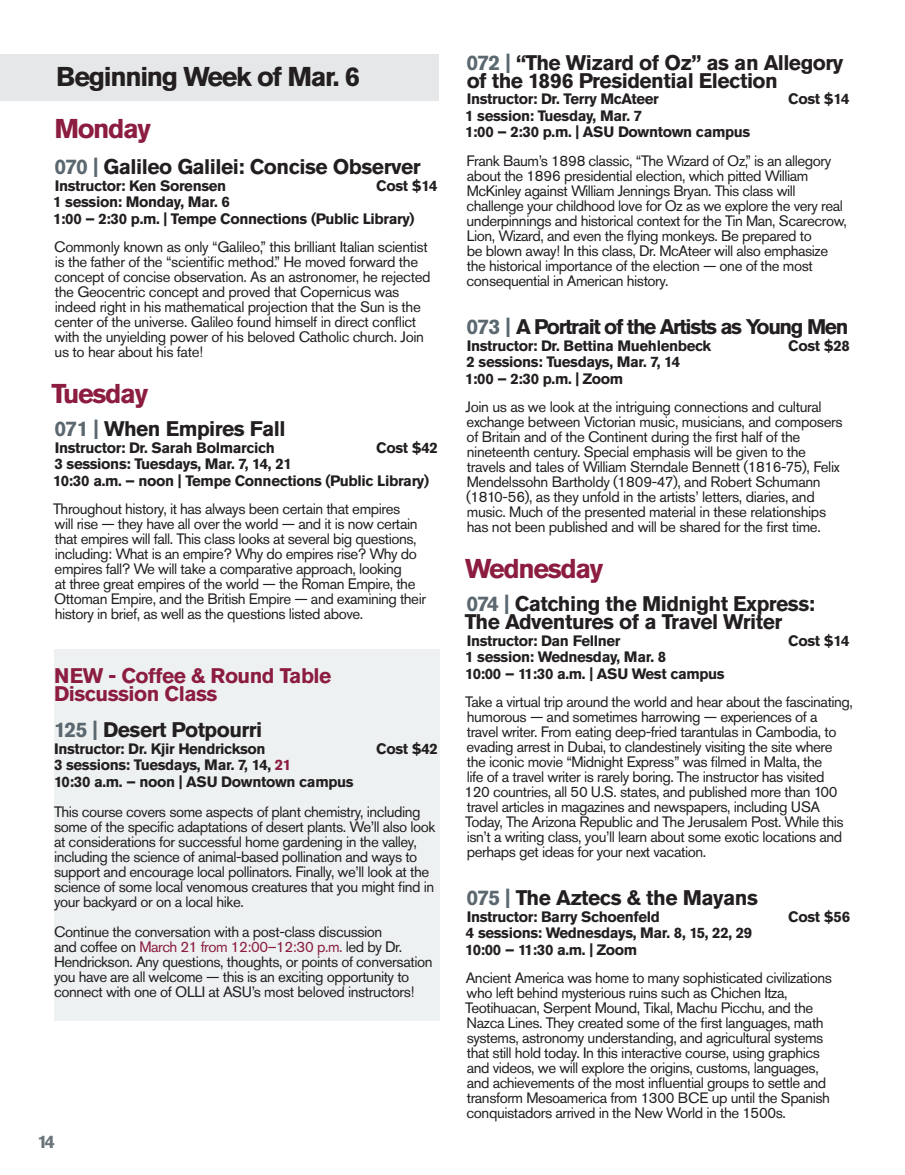
<style>
.page{position:relative;width:905px;height:1175px;background:#fff}
.page>*{position:absolute;margin:0;border:0;box-sizing:border-box;transform-origin:0 0}
.Day_of_the_Week{font:700 27px "Akzidenz Grotesk Std";letter-spacing:-.05em;color:#8c1d40}
.t1{font:700 27px "Akzidenz Grotesk Std";letter-spacing:-.05em;color:#231f20}
.Day_of_the_Week-2{font:700 21px/18px "Akzidenz Grotesk Std";letter-spacing:-.025em;color:#231f20}
.Day_of_the_Week-3{font:700 21px/18px "Akzidenz Grotesk Std";letter-spacing:-.025em;color:#8c1d40}
.Day_of_the_Week-4{font:700 21px "Akzidenz Grotesk Std";letter-spacing:-.065em;color:#231f20}
.t2{font:700 18px "Akzidenz Grotesk Std";color:#6a747b}
.Day_of_the_Week-5{font:15px/15px "Akzidenz Grotesk Std";letter-spacing:-.03em;color:#231f20}
.Day_of_the_Week-6{font:700 15px/16.5px "Akzidenz Grotesk Std";letter-spacing:-.025em;color:#231f20}
.s1{color:#5b6870}
.s2{color:#8c1d40}
</style>
<div class="page">
<div style="left:54px;top:649px;width:385px;height:372px;background:#edf1f2"></div>
<div style="left:0;top:54px;width:438px;height:47px;background:#e6e7e9"></div>
<p class="t1" style="left:56px;top:61px;width:305px">Beginning Week of Mar. 6</p>
<p class="Day_of_the_Week" style="left:54px;top:113px;width:98px">Monday</p>
<p class="Day_of_the_Week-2" style="left:55px;top:158px;width:367px"><span class="s1">070 |</span> Galileo Galilei: Concise Observer</p>
<p class="Day_of_the_Week-6" style="left:55px;top:177px;width:173px">Instructor: Ken Sorensen</p>
<p class="Day_of_the_Week-6" style="left:376px;top:177px;width:63px">Cost $14</p>
<p class="Day_of_the_Week-6" style="left:53px;top:194px;width:363px">1 session: Monday, Mar. 6<br>1:00 – 2:30 p.m. | Tempe Connections (Public Library)</p>
<p class="Day_of_the_Week-5" style="left:54px;top:239px;width:378px">Commonly known as only “Galileo,” this brilliant Italian scientist is the father of the “scientific method.” He moved forward the concept of concise observation. As an astronomer, he rejected the Geocentric concept and proved that Copernicus was indeed right in his mathematical projection that the Sun is the center of the universe. Galileo found himself in direct conflict with the unyielding power of his beloved Catholic church. Join us to hear about his fate!</p>
<p class="Day_of_the_Week" style="left:52px;top:378px;width:98px">Tuesday</p>
<p class="Day_of_the_Week-2" style="left:55px;top:420px;width:232px"><span class="s1">071 |</span> When Empires Fall</p>
<p class="Day_of_the_Week-6" style="left:55px;top:439px;width:221px">Instructor: Dr. Sarah Bolmarcich</p>
<p class="Day_of_the_Week-6" style="left:376px;top:439px;width:63px">Cost $42</p>
<p class="Day_of_the_Week-6" style="left:53px;top:456px;width:377px">3 sessions: Tuesdays, Mar. 7, 14, 21<br>10:30 a.m. – noon | Tempe Connections (Public Library)</p>
<p class="Day_of_the_Week-5" style="left:53px;top:501px;width:374px">Throughout history, it has always been certain that empires<br>will rise — they have all over the world — and it is now certain that empires will fall. This class looks at several big questions, including: What is an empire? Why do empires rise? Why do empires fall? We will take a comparative approach, looking<br>at three great empires of the world — the Roman Empire, the Ottoman Empire, and the British Empire — and examining their history in brief, as well as the questions listed above.</p>
<p class="Day_of_the_Week-3" style="left:54px;top:666px;width:279px">NEW - Coffee &amp; Round Table<br>Discussion Class</p>
<p class="Day_of_the_Week-2" style="left:54px;top:720px;width:210px"><span class="s1">125 |</span> Desert Potpourri</p>
<p class="Day_of_the_Week-6" style="left:54px;top:740px;width:213px">Instructor: Dr. Kjir Hendrickson</p>
<p class="Day_of_the_Week-6" style="left:376px;top:740px;width:63px">Cost $42</p>
<p class="Day_of_the_Week-6" style="left:54px;top:756px;width:301px">3 sessions: Tuesdays, Mar. 7, 14, <span class="s2">21<br></span>10:30 a.m. – noon | ASU Downtown campus</p>
<p class="Day_of_the_Week-5" style="left:54px;top:803px;width:383px">This course covers some aspects of plant chemistry, including some of the specific adaptations of desert plants. We’ll also look at considerations for successful home gardening in the valley, including the science of animal-based pollination and ways to support and encourage local pollinators. Finally, we’ll look at the science of some local venomous creatures that you might find in your backyard or on a local hike.</p>
<p class="Day_of_the_Week-5" style="left:54px;top:923px;width:380px">Continue the conversation with a post-class discussion<br>and coffee on <span class="s2">March 21 from 12:00–12:30 p.m.</span> led by Dr.<br>Hendrickson. Any questions, thoughts, or points of conversation you have are all welcome — this is an exciting opportunity to connect with one of OLLI at ASU’s most beloved instructors!</p>
<p class="t2" style="left:37px;top:1131px;width:19px">14</p>
<p class="Day_of_the_Week-2" style="left:466px;top:54px;width:378px"><span class="s1">072 |</span> “The Wizard of Oz” as an Allegory of the 1896 Presidential Election</p>
<p class="Day_of_the_Week-6" style="left:467px;top:91px;width:193px">Instructor: Dr. Terry McAteer</p>
<p class="Day_of_the_Week-6" style="left:788px;top:91px;width:63px">Cost $14</p>
<p class="Day_of_the_Week-6" style="left:465px;top:107px;width:286px">1 session: Tuesday, Mar. 7<br>1:00 – 2:30 p.m. | ASU Downtown campus</p>
<p class="Day_of_the_Week-5" style="left:466px;top:153px;width:382px">Frank Baum’s 1898 classic, “The Wizard of Oz,” is an allegory about the 1896 presidential election, which pitted William McKinley against William Jennings Bryan. This class will challenge your childhood love for Oz as we explore the very real underpinnings and historical context for the Tin Man, Scarecrow, Lion, Wizard, and even the flying monkeys. Be prepared to<br>be blown away! In this class, Dr. McAteer will also emphasize the historical importance of the election — one of the most consequential in American history.</p>
<p class="Day_of_the_Week-4" style="left:466px;top:314px;width:383px"><span class="s1">073 |</span> A Portrait of the Artists as Young Men</p>
<p class="Day_of_the_Week-6" style="left:467px;top:337px;width:246px">Instructor: Dr. Bettina Muehlenbeck</p>
<p class="Day_of_the_Week-6" style="left:788px;top:337px;width:63px">Cost $28</p>
<p class="Day_of_the_Week-6" style="left:465px;top:353px;width:216px">2 sessions: Tuesdays, Mar. 7, 14<br>1:00 – 2:30 p.m. | Zoom</p>
<p class="Day_of_the_Week-5" style="left:465px;top:399px;width:378px">Join us as we look at the intriguing connections and cultural exchange between Victorian music, musicians, and composers of Britain and of the Continent during the first half of the nineteenth century. Special emphasis will be given to the travels and tales of William Sterndale Bennett (1816-75), Felix Mendelssohn Bartholdy (1809-47), and Robert Schumann (1810-56), as they unfold in the artists’ letters, diaries, and music. Much of the presented material in these relationships has not been published and will be shared for the first time.</p>
<p class="Day_of_the_Week" style="left:465px;top:553px;width:140px">Wednesday</p>
<p class="Day_of_the_Week-2" style="left:465px;top:594px;width:351px"><span class="s1">074 |</span> Catching the Midnight Express:<br>The Adventures of a Travel Writer</p>
<p class="Day_of_the_Week-6" style="left:467px;top:632px;width:155px">Instructor: Dan Fellner</p>
<p class="Day_of_the_Week-6" style="left:788px;top:632px;width:63px">Cost $14</p>
<p class="Day_of_the_Week-6" style="left:465px;top:648px;width:261px">1 session: Wednesday, Mar. 8<br>10:00 – 11:30 a.m. | ASU West campus</p>
<p class="Day_of_the_Week-5" style="left:464px;top:694px;width:390px">Take a virtual trip around the world and hear about the fascinating, humorous — and sometimes harrowing — experiences of a<br>travel writer. From eating deep-fried tarantulas in Cambodia, to evading arrest in Dubai, to clandestinely visiting the site where the iconic movie “Midnight Express” was filmed in Malta, the<br>life of a travel writer is rarely boring. The instructor has visited<br>120 countries, all 50 U.S. states, and published more than 100 travel articles in magazines and newspapers, including USA Today, The Arizona Republic and The Jerusalem Post. While this isn’t a writing class, you’ll learn about some exotic locations and perhaps get ideas for your next vacation.</p>
<p class="Day_of_the_Week-2" style="left:466px;top:888px;width:293px"><span class="s1">075 |</span> The Aztecs &amp; the Mayans</p>
<p class="Day_of_the_Week-6" style="left:467px;top:908px;width:194px">Instructor: Barry Schoenfeld</p>
<p class="Day_of_the_Week-6" style="left:788px;top:908px;width:63px">Cost $56</p>
<p class="Day_of_the_Week-6" style="left:465px;top:924px;width:288px">4 sessions: Wednesdays, Mar. 8, 15, 22, 29<br>10:00 – 11:30 a.m. | Zoom</p>
<p class="Day_of_the_Week-5" style="left:465px;top:970px;width:368px">Ancient America was home to many sophisticated civilizations who left behind mysterious ruins such as Chichen Itza, Teotihuacan, Serpent Mound, Tikal, Machu Picchu, and the Nazca Lines. They created some of the first languages, math systems, astronomy understanding, and agricultural systems that still hold today. In this interactive course, using graphics and videos, we will explore the origins, customs, languages, and achievements of the most influential groups to settle and transform Mesoamerica from 1300 BCE up until the Spanish conquistadors arrived in the New World in the 1500s.</p>
</div>
